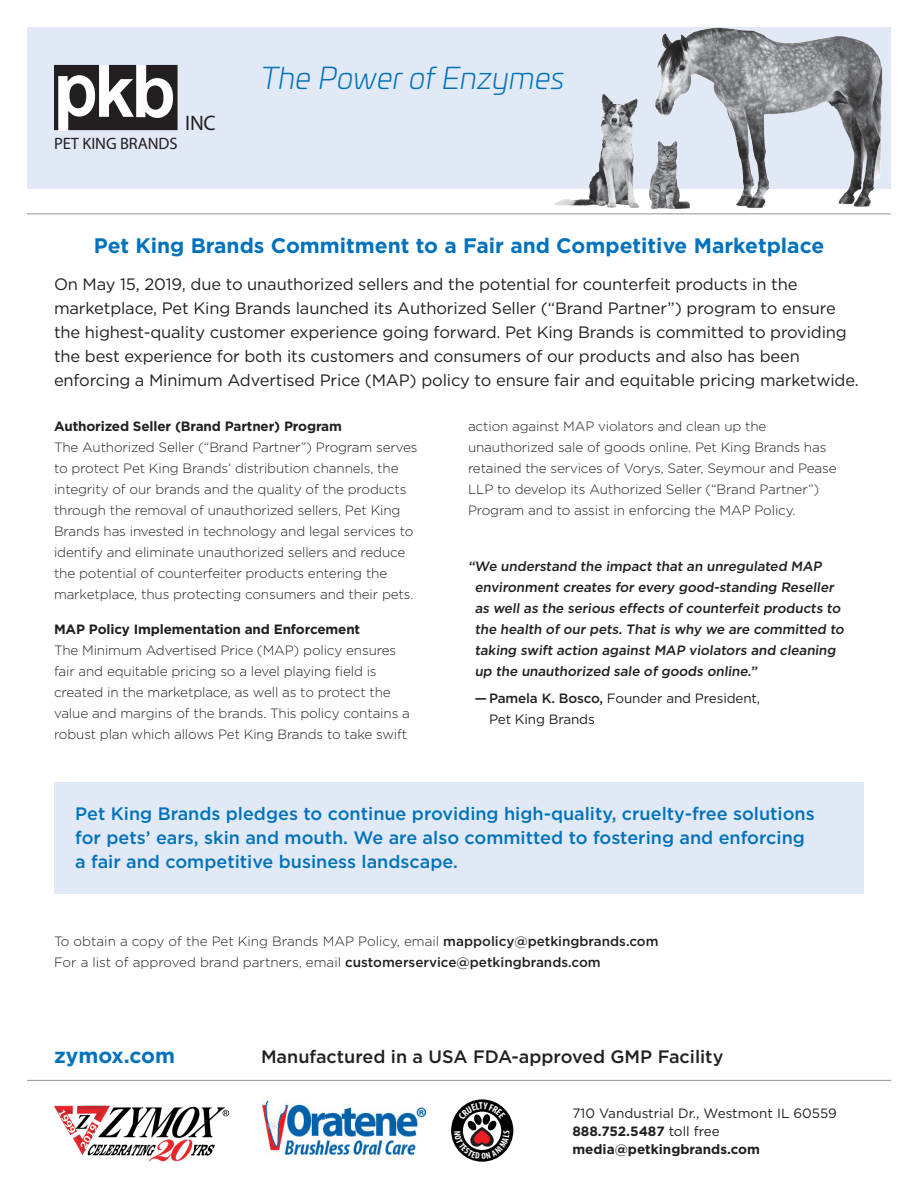
<style>
.page{position:relative;width:918px;height:1188px;background:#fff}
.page>*{position:absolute;margin:0;border:0;box-sizing:border-box;transform-origin:0 0}
.t1{font:italic 300 30px "Univia Pro";color:#0072bc}
.t2{font:700 21px "Gotham";color:#0072bc}
.t3{font:21px "Myriad Pro";color:#231f20}
.t4{font:500 18px/24px "Gotham";color:#0072bc}
.t5{font:500 18px "Gotham";color:#231f20}
.t6{font:16.5px/24px "Gotham";letter-spacing:-.01em;color:#231f20}
.t7{font:16.5px "Myriad Pro";letter-spacing:-.005em;color:#231f20}
.t8{font:300 13.5px/21px "Gotham";letter-spacing:-.01em;color:#231f20}
.t9{font:500 13.5px/21px "Gotham";color:#231f20}
.t10{font:13.5px/21px "Gotham";letter-spacing:-.01em;color:#231f20}
.t11{font:700 13.5px "Gotham";color:#231f20}
.s1{font-weight:700}
.s2{font-weight:500}
.s3{font-weight:400}
</style>
<div class="page">
<div style="left:54px;top:782px;width:810px;height:111px;background:#e1e9f6"></div>
<div style="left:27px;top:27px;width:864px;height:162px;background:#e1e9f6"></div>
<img style="left:630px;top:27px;width:261px;height:188px">
<hr style="left:27px;top:213px;width:864px;height:1px;background:#939598">
<img style="left:54px;top:1105px;width:174px;height:57px">
<img style="left:591px;top:95px;width:15px;height:84px">
<img style="left:649px;top:141px;width:41px;height:68px">
<img style="left:262px;top:1079px;width:165px;height:77px">
<hr style="left:27px;top:1080px;width:864px;height:1px;background:#939598">
<svg style="left:451px;top:1099px;width:62px;height:63px"></svg>
<svg style="left:54px;top:65px;width:124px;height:65px;background:#7a7879"></svg>
<svg style="left:454px;top:1102px;width:56px;height:57px"></svg>
<p class="t7" style="left:54px;top:133px;width:125px">PET KING BRANDS</p>
<p class="t3" style="left:185px;top:110px;width:32px">INC</p>
<p class="t1" style="left:261px;top:57px;width:305px">The Power of Enzymes</p>
<p class="t2" style="left:94px;top:232px;width:732px">Pet King Brands Commitment to a Fair and Competitive Marketplace</p>
<p class="t6" style="left:54px;top:272px;width:806px">On May 15, 2019, due to unauthorized sellers and the potential for counterfeit products in the marketplace, Pet King Brands launched its Authorized Seller (“Brand Partner”) program to ensure the highest-quality customer experience going forward. Pet King Brands is committed to providing the best experience for both its customers and consumers of our products and also has been enforcing a Minimum Advertised Price (MAP) policy to ensure fair and equitable pricing marketwide.</p>
<p class="t8" style="left:54px;top:416px;width:365px"><span class="s1">Authorized Seller (Brand Partner) Program<br></span>The Authorized Seller (“Brand Partner”) Program serves to protect Pet King Brands’ distribution channels, the integrity of our brands and the quality of the products through the removal of unauthorized sellers, Pet King Brands has invested in technology and legal services to identify and eliminate unauthorized sellers and reduce the potential of counterfeiter products entering the marketplace, thus protecting consumers and their pets.</p>
<p class="t8" style="left:54px;top:618px;width:357px"><span class="s1">MAP Policy Implementation and Enforcement<br></span>The Minimum Advertised Price (MAP) policy ensures fair and equitable pricing so a level playing field is created in the marketplace, as well as to protect the value and margins of the brands. This policy contains a robust plan which allows Pet King Brands to take swift</p>
<p class="t8" style="left:468px;top:416px;width:370px">action against MAP violators and clean up the unauthorized sale of goods online. Pet King Brands has retained the services of Vorys, Sater, Seymour and Pease LLP to develop its Authorized Seller (“Brand Partner”)<br>Program and to assist in enforcing the MAP Policy.</p>
<p class="t9" style="left:475px;top:555px;width:373px;text-indent:-7px">“We understand the impact that an unregulated MAP environment creates for every good-standing Reseller as well as the serious effects of counterfeit products to the health of our pets. That is why we are committed to taking swift action against MAP violators and cleaning up the unauthorized sale of goods online.”</p>
<p class="t10" style="left:489px;top:688px;width:273px;text-indent:-14px"><span class="s2">— Pamela K. Bosco,</span> Founder and President,<br>Pet King Brands</p>
<p class="t4" style="left:75px;top:802px;width:741px">Pet King Brands pledges to continue providing high-quality, cruelty-free solutions for pets’ ears, skin and mouth. We are also committed to fostering and enforcing a fair and competitive business landscape.</p>
<p class="t8" style="left:54px;top:930px;width:606px">To obtain a copy of the Pet King Brands MAP Policy, email <span class="s2">mappolicy@petkingbrands.com</span></p>
<p class="t8" style="left:54px;top:951px;width:548px">For a list of approved brand partners, email <span class="s2">customerservice@petkingbrands.com</span></p>
<p class="t2" style="left:54px;top:1042px;width:123px">zymox.com</p>
<p class="t5" style="left:261px;top:1045px;width:464px">Manufactured in a USA FDA-approved GMP Facility</p>
<p class="t10" style="left:572px;top:1102px;width:266px">710 Vandustrial Dr., Westmont IL 60559</p>
<p class="t11" style="left:572px;top:1122px;width:149px">888.752.5487 <span class="s3">toll free</span></p>
<p class="t11" style="left:572px;top:1140px;width:189px">media@petkingbrands.com</p>
</div>
